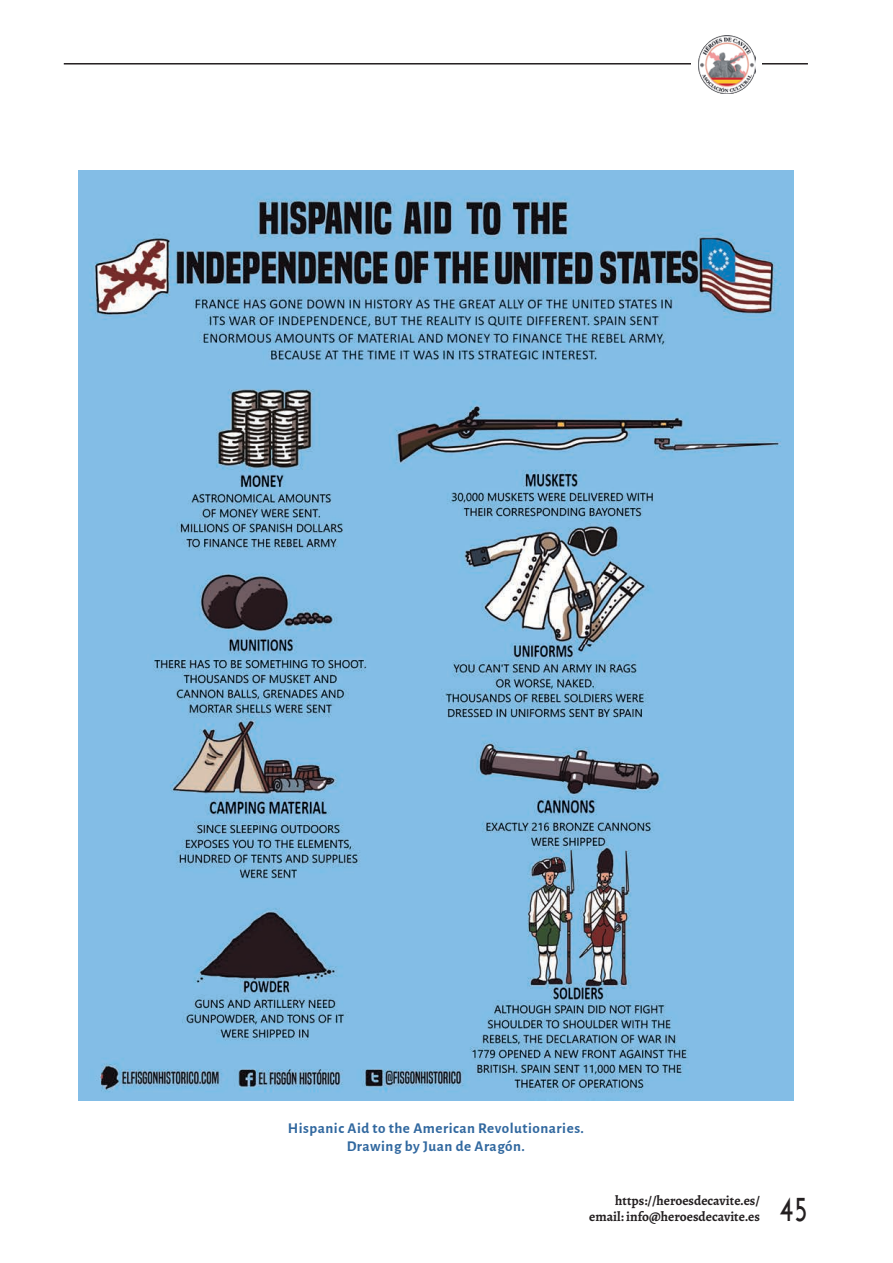
<style>
.page{position:relative;width:893px;height:1263px;background:#fff}
.page>*{position:absolute;margin:0;border:0;box-sizing:border-box;transform-origin:0 0}
.t1{font:700 36px "Josefin Sans";color:#231f20;scale:.75 1}
.t2{font:700 15px "Alegreya Sans";letter-spacing:.035em;color:#31689f}
.t3{font:700 13.5px "Alegreya";color:#231f20}
</style>
<div class="page">
<hr style="left:64px;top:63px;width:744px;height:2px;background:#231f20">
<div style="left:692px;top:29px;width:70px;height:71px;background:#fff"></div>
<img style="left:698px;top:36px;width:57px;height:57px">
<img style="left:78px;top:170px;width:715px;height:930px">
<p class="t2" style="left:288px;top:1117px;width:297px">Hispanic Aid to the American Revolutionaries.</p>
<p class="t2" style="left:347px;top:1135px;width:180px">Drawing by Juan de Aragón.</p>
<p class="t3" style="left:615px;top:1191px;width:146px">https://heroesdecavite.es/</p>
<p class="t3" style="left:589px;top:1207px;width:172px">email: info@heroesdecavite.es</p>
<p class="t1" style="left:779px;top:1187px;width:40px">45</p>
</div>
